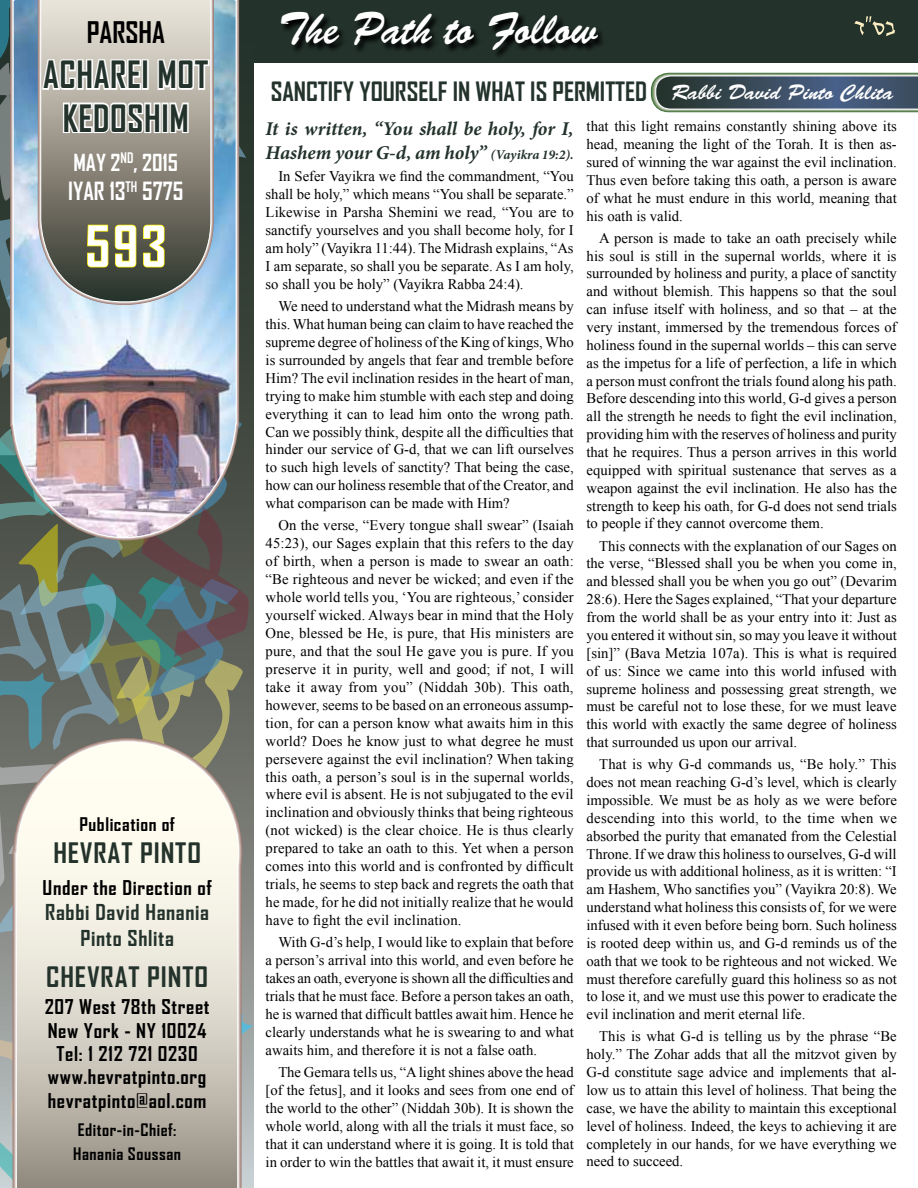
<style>
.page{position:relative;width:918px;height:1188px;background:#fff}
.page>*{position:absolute;margin:0;border:0;box-sizing:border-box;transform-origin:0 0}
.t1{font:700 54px "Agency FB";color:#fff}
.t2{font:45px "Brush Script Std";color:#fff;scale:.9 1}
.t3{font:700 36px/43.2px "Agency FB";letter-spacing:.02em;color:#23322b;text-align:center}
.t4{font:700 28.5px "Agency FB";color:#000}
.t5{font:700 27px "Agency FB";letter-spacing:.03em;color:#23322b;scale:1.06 1}
.t6{font:700 25.5px "Agency FB";color:#23322b}
.t7{font:700 24px "Agency FB";color:#fff}
.t8{font:700 22.5px "Agency FB";color:#fff}
.t9{font:700 21px/25.2px "Agency FB";letter-spacing:.03em;color:#23322b;text-align:center;scale:1.06 1}
.t10{font:21px "Brush Script Std";color:#fff}
.t11{font:700 19.5px/23.4px "Agency FB";letter-spacing:.03em;color:#000;text-align:center;scale:1.06 1}
.t12{font:italic 700 19.5px/23.7px "Minion Pro";letter-spacing:-.005em;color:#23322b}
.t13{font:700 18px "Agency FB";letter-spacing:.03em;color:#000;scale:1.06 1}
.t14{font:700 16.5px/23.4px "Agency FB";letter-spacing:.03em;color:#000;scale:1.06 1}
.t15{font:14.7px/17.9px "Times New Roman";color:#000;text-align:justify}
.s1{font-size:13.5px}
</style>
<div class="page">
<div style="left:217px;top:0;width:701px;height:63px;background:#23322b"></div>
<svg style="left:854px;top:16px;width:41px;height:20px"></svg>
<svg style="left:651px;top:73px;width:267px;height:39px;background:#50636d"></svg>
<svg style="left:283px;top:15px;width:319px;height:41px"></svg>
<img style="left:0;top:0;width:254px;height:1188px">
<h3 class="t4" style="left:87px;top:15px;width:80px">Parsha</h3>
<h3 class="t3" style="left:43px;top:52px;width:167px">acharei mot kedoshim</h3>
<h3 class="t8" style="left:73px;top:149px;width:106px">may 2<sup>nd</sup>, 2015</h3>
<h3 class="t7" style="left:68px;top:176px;width:117px">Iyar 13<sup>th</sup> 5775</h3>
<h1 class="t1" style="left:85px;top:213px;width:82px">593</h1>
<p class="t13" style="left:79px;top:813px;width:92px">Publication of</p>
<h3 class="t5" style="left:53px;top:836px;width:141px">Hevrat pinto</h3>
<h3 class="t11" style="left:43px;top:876px;width:161px">Under the Direction of</h3>
<h3 class="t9" style="left:45px;top:900px;width:156px">Rabbi David Hanania<br>Pinto Shlita</h3>
<h3 class="t5" style="left:46px;top:960px;width:154px">CHevrat pinto</h3>
<h3 class="t11" style="left:45px;top:995px;width:157px">207 West 78th Street<br>New York - NY 10024<br>Tel: 1 212 721 0230 www.hevratpinto.org hevratpinto@aol.com</h3>
<p class="t14" style="left:73px;top:1118px;width:103px">Editor-in-Chief:<br>Hanania Soussan</p>
<h2 class="t2" style="left:279px;top:4px;width:356px">The Path to Follow</h2>
<h3 class="t6" style="left:271px;top:76px;width:378px">Sanctify Yourself in What is Permitted</h3>
<h3 class="t12" style="left:266px;top:117px;width:310px">It is written, “You shall be holy, for I,<br>Hashem your G-d, am holy” <span class="s1">(Vayikra 19:2).</span></h3>
<p class="t15" style="left:266px;top:167px;width:310px;text-indent:13px">In Sefer Vayikra we find the commandment, “You shall be holy,” which means “You shall be separate.” Likewise in Parsha Shemini we read, “You are to sanctify yourselves and you shall become holy, for I am holy” (Vayikra 11:44). The Midrash explains, “As I am separate, so shall you be separate. As I am holy, so shall you be holy” (Vayikra Rabba 24:4).</p>
<p class="t15" style="left:266px;top:297px;width:310px;text-indent:13px">We need to understand what the Midrash means by this. What human being can claim to have reached the supreme degree of holiness of the King of kings, Who is surrounded by angels that fear and tremble before Him? The evil inclination resides in the heart of man, trying to make him stumble with each step and doing everything it can to lead him onto the wrong path.<br>Can we possibly think, despite all the difficulties that hinder our service of G-d, that we can lift ourselves to such high levels of sanctity? That being the case, how can our holiness resemble that of the Creator, and what comparison can be made with Him?</p>
<p class="t15" style="left:266px;top:516px;width:310px;text-indent:13px">On the verse, “Every tongue shall swear” (Isaiah 45:23), our Sages explain that this refers to the day of birth, when a person is made to swear an oath: “Be righteous and never be wicked; and even if the whole world tells you, ‘You are righteous,’ consider yourself wicked. Always bear in mind that the Holy One, blessed be He, is pure, that His ministers are pure, and that the soul He gave you is pure. If you preserve it in purity, well and good; if not, I will take it away from you” (Niddah 30b). This oath, however, seems to be based on an erroneous assump&shy;tion, for can a person know what awaits him in this world? Does he know just to what degree he must persevere against the evil inclination? When taking this oath, a person’s soul is in the supernal worlds, where evil is absent. He is not subjugated to the evil inclination and obviously thinks that being righteous (not wicked) is the clear choice. He is thus clearly prepared to take an oath to this. Yet when a person comes into this world and is confronted by difficult trials, he seems to step back and regrets the oath that he made, for he did not initially realize that he would have to fight the evil inclination.</p>
<p class="t15" style="left:266px;top:933px;width:310px;text-indent:13px">With G-d’s help, I would like to explain that before a person’s arrival into this world, and even before he takes an oath, everyone is shown all the difficulties and trials that he must face. Before a person takes an oath, he is warned that difficult battles await him. Hence he clearly understands what he is swearing to and what awaits him, and therefore it is not a false oath.</p>
<p class="t15" style="left:266px;top:1063px;width:310px;text-indent:13px">The Gemara tells us, “A light shines above the head [of the fetus], and it looks and sees from one end of the world to the other” (Niddah 30b). It is shown the whole world, along with all the trials it must face, so that it can understand where it is going. It is told that in order to win the battles that await it, it must ensure</p>
<h3 class="t10" style="left:671px;top:80px;width:223px">Rabbi David Pinto Chlita</h3>
<p class="t15" style="left:587px;top:117px;width:312px">that this light remains constantly shining above its head, meaning the light of the Torah. It is then as&shy;sured of winning the war against the evil inclination.<br>Thus even before taking this oath, a person is aware of what he must endure in this world, meaning that his oath is valid.</p>
<p class="t15" style="left:587px;top:229px;width:312px;text-indent:13px">A person is made to take an oath precisely while his soul is still in the supernal worlds, where it is surrounded by holiness and purity, a place of sanctity and without blemish. This happens so that the soul can infuse itself with holiness, and so that – at the very instant, immersed by the tremendous forces of holiness found in the supernal worlds – this can serve as the impetus for a life of perfection, a life in which a person must confront the trials found along his path.<br>Before descending into this world, G-d gives a person all the strength he needs to fight the evil inclination, providing him with the reserves of holiness and purity that he requires. Thus a person arrives in this world equipped with spiritual sustenance that serves as a weapon against the evil inclination. He also has the strength to keep his oath, for G-d does not send trials to people if they cannot overcome them.</p>
<p class="t15" style="left:587px;top:537px;width:312px;text-indent:13px">This connects with the explanation of our Sages on the verse, “Blessed shall you be when you come in, and blessed shall you be when you go out” (Devarim 28:6). Here the Sages explained, “That your departure from the world shall be as your entry into it: Just as you entered it without sin, so may you leave it without [sin]” (Bava Metzia 107a). This is what is required of us: Since we came into this world infused with supreme holiness and possessing great strength, we must be careful not to lose these, for we must leave this world with exactly the same degree of holiness that surrounded us upon our arrival.</p>
<p class="t15" style="left:587px;top:755px;width:312px;text-indent:13px">That is why G-d commands us, “Be holy.” This does not mean reaching G-d’s level, which is clearly impossible. We must be as holy as we were before descending into this world, to the time when we absorbed the purity that emanated from the Celestial Throne. If we draw this holiness to ourselves, G-d will provide us with additional holiness, as it is written: “I am Hashem, Who sanctifies you” (Vayikra 20:8). We understand what holiness this consists of, for we were infused with it even before being born. Such holiness is rooted deep within us, and G-d reminds us of the oath that we took to be righteous and not wicked. We must therefore carefully guard this holiness so as not to lose it, and we must use this power to eradicate the evil inclination and merit eternal life.</p>
<p class="t15" style="left:587px;top:1027px;width:312px;text-indent:13px">This is what G-d is telling us by the phrase “Be holy.” The Zohar adds that all the mitzvot given by G-d constitute sage advice and implements that al&shy;low us to attain this level of holiness. That being the case, we have the ability to maintain this exceptional level of holiness. Indeed, the keys to achieving it are completely in our hands, for we have everything we need to succeed.</p>
</div>
